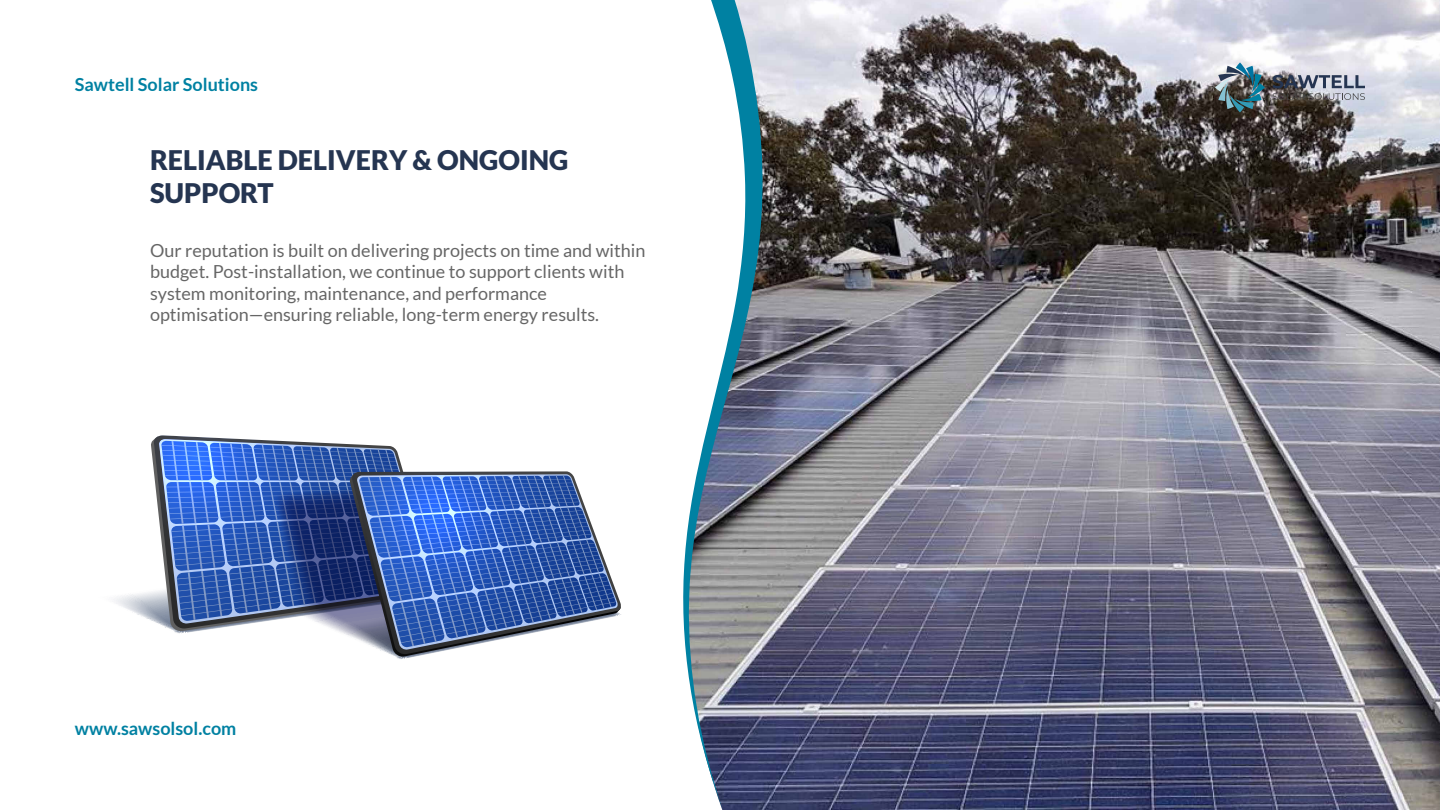
<style>
.page{position:relative;width:1440px;height:810px;background:#fff}
.page>*{position:absolute;margin:0;border:0;box-sizing:border-box;transform-origin:0 0}
.t1{font:900 27px/32.4px "Lato";color:#253551}
.t2{font:18px/21.6px "Lato";color:#666}
.t3{font:700 18px "Lato";color:#0081a2}
</style>
<div class="page">
<img style="left:767px;top:0;width:673px;height:810px">
<svg style="left:683px;top:0;width:84px;height:810px"></svg>
<svg style="left:1272px;top:75px;width:93px;height:25px;background:#838691"></svg>
<svg style="left:1215px;top:62px;width:50px;height:50px;background:#698088"></svg>
<svg style="left:113px;top:435px;width:508px;height:224px"></svg>
<p class="t3" style="left:75px;top:74px;width:185px">Sawtell Solar Solutions</p>
<h1 class="t1" style="left:150px;top:144px;width:420px">RELIABLE DELIVERY &amp; ONGOING<br>SUPPORT</h1>
<p class="t2" style="left:150px;top:239px;width:497px">Our reputation is built on delivering projects on time and within budget. Post-installation, we continue to support clients with system monitoring, maintenance, and performance optimisation—ensuring reliable, long-term energy results.</p>
<p class="t3" style="left:75px;top:718px;width:163px">www.sawsolsol.com</p>
</div>
